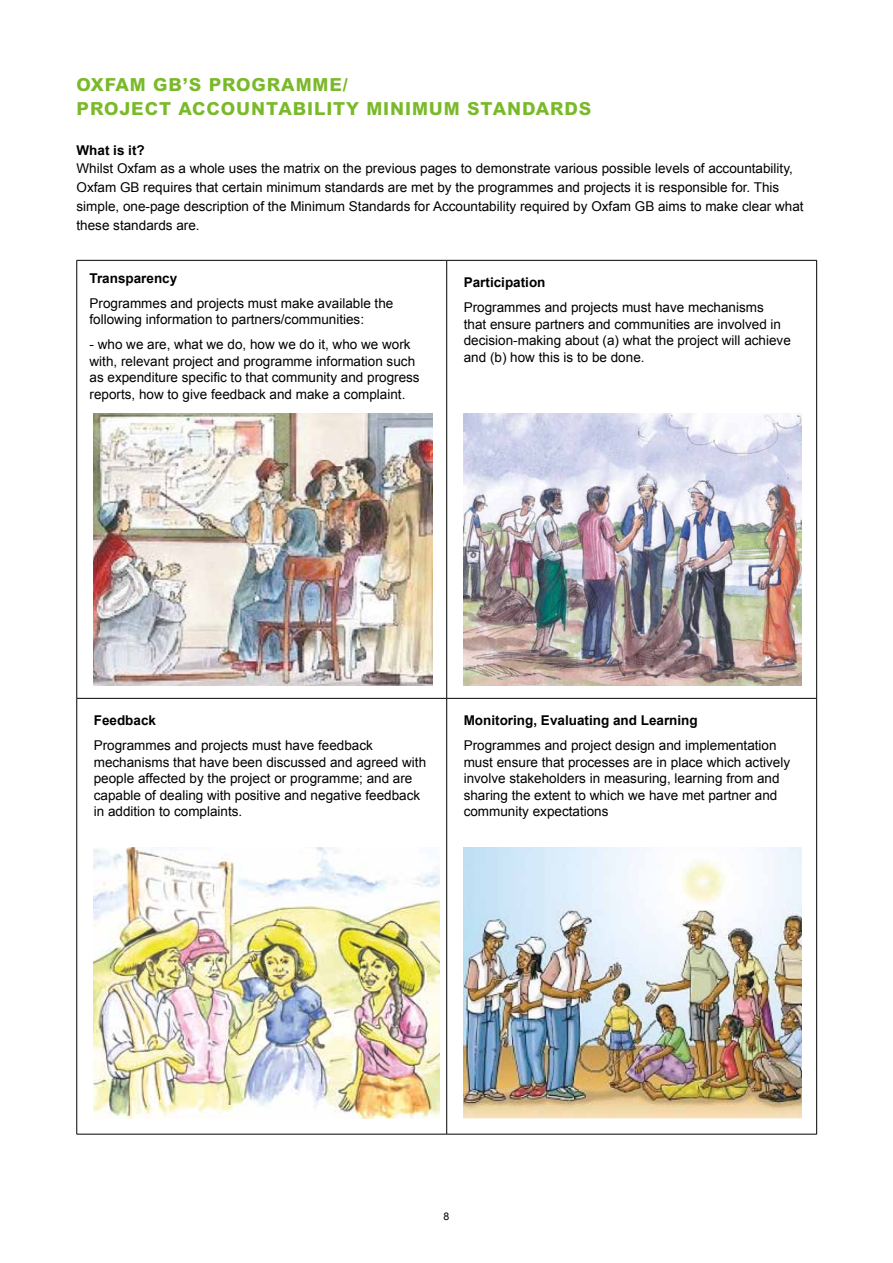
<style>
.page{position:relative;width:893px;height:1263px;background:#fff}
.page>*{position:absolute;margin:0;border:0;box-sizing:border-box;transform-origin:0 0}
.t1{font:800 18px/24px "Arial";letter-spacing:.05em;color:#7ab929}
.t2{font:13.5px/16.5px "Arial";color:#000}
.t3{font:700 13.5px "Arial";color:#000}
.t4{font:10.5px "Arial";color:#000}
</style>
<div class="page">
<hr style="left:77px;top:260px;width:370px;height:1px;background:#000">
<hr style="left:77px;top:261px;width:1px;height:437px;background:#000">
<hr style="left:447px;top:260px;width:370px;height:1px;background:#000">
<hr style="left:446px;top:261px;width:1px;height:437px;background:#000">
<hr style="left:816px;top:261px;width:1px;height:437px;background:#000">
<hr style="left:77px;top:698px;width:370px;height:1px;background:#000">
<hr style="left:77px;top:698px;width:1px;height:436px;background:#000">
<hr style="left:447px;top:698px;width:370px;height:1px;background:#000">
<hr style="left:446px;top:698px;width:1px;height:436px;background:#000">
<hr style="left:816px;top:698px;width:1px;height:436px;background:#000">
<hr style="left:77px;top:1134px;width:370px;height:1px;background:#000">
<hr style="left:447px;top:1134px;width:370px;height:1px;background:#000">
<img style="left:94px;top:414px;width:338px;height:271px">
<img style="left:463px;top:414px;width:339px;height:271px">
<img style="left:94px;top:847px;width:346px;height:272px">
<img style="left:463px;top:847px;width:339px;height:271px">
<h1 class="t1" style="left:77px;top:72px;width:516px">OXFAM GB’S PROGRAMME/<br>PROJECT ACCOUNTABILITY MINIMUM STANDARDS</h1>
<p class="t3" style="left:77px;top:141px;width:70px">What is it?</p>
<p class="t2" style="left:77px;top:159px;width:729px;line-height:18.8px">Whilst Oxfam as a whole uses the matrix on the previous pages to demonstrate various possible levels of accountability, Oxfam GB requires that certain minimum standards are met by the programmes and projects it is responsible for. This simple, one-page description of the Minimum Standards for Accountability required by Oxfam GB aims to make clear what these standards are.</p>
<p class="t3" style="left:90px;top:269px;width:89px">Transparency</p>
<p class="t2" style="left:90px;top:295px;width:305px">Programmes and projects must make available the following information to partners/communities:</p>
<p class="t2" style="left:90px;top:337px;width:332px">- who we are, what we do, how we do it, who we work with, relevant project and programme information such as expenditure specific to that community and progress reports, how to give feedback and make a complaint.</p>
<p class="t3" style="left:464px;top:273px;width:83px">Participation</p>
<p class="t2" style="left:464px;top:299px;width:329px">Programmes and projects must have mechanisms<br>that ensure partners and communities are involved in decision-making about (a) what the project will achieve and (b) how this is to be done.</p>
<p class="t3" style="left:94px;top:711px;width:64px">Feedback</p>
<p class="t2" style="left:94px;top:737px;width:334px">Programmes and projects must have feedback mechanisms that have been discussed and agreed with people affected by the project or programme; and are capable of dealing with positive and negative feedback in addition to complaints.</p>
<p class="t3" style="left:464px;top:711px;width:236px">Monitoring, Evaluating and Learning</p>
<p class="t2" style="left:464px;top:737px;width:328px">Programmes and project design and implementation must ensure that processes are in place which actively involve stakeholders in measuring, learning from and sharing the extent to which we have met partner and community expectations</p>
<p class="t4" style="left:444px;top:1209px;width:7px">8</p>
</div>
